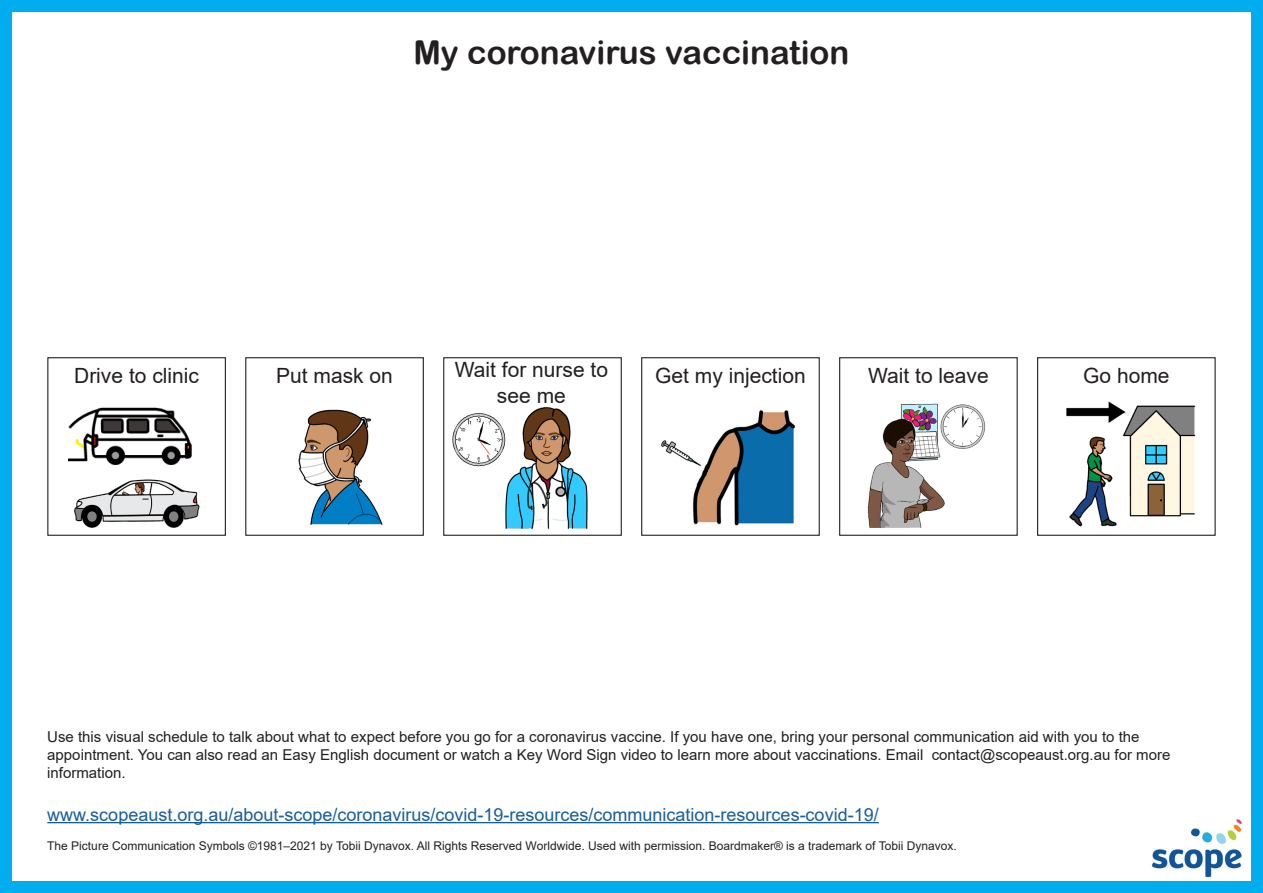
<style>
.page{position:relative;width:1263px;height:893px;background:#fff}
.page>*{position:absolute;margin:0;border:0;box-sizing:border-box;transform-origin:0 0}
.heading{font:33px "Arial Rounded MT Bold";color:#231f20}
.text{font:21px/25.2px "Arial";color:#231f20;text-align:center}
.branding{font:18px "Arial";color:#175d9e}
.branding-2{font:15px "Arial";color:#231f20}
.branding-3{font:12px "Arial";color:#231f20}
</style>
<div class="page">
<div style="left:0;top:0;width:1263px;height:893px;border:12px solid #00aeef"></div>
<div style="left:47px;top:357px;width:179px;height:179px;border:1px solid #231f20"></div>
<img style="left:298px;top:409px;width:85px;height:116px">
<img style="left:505px;top:407px;width:83px;height:123px">
<img style="left:1066px;top:401px;width:130px;height:126px">
<div style="left:839px;top:357px;width:179px;height:179px;border:1px solid #231f20"></div>
<div style="left:641px;top:357px;width:179px;height:179px;border:1px solid #231f20"></div>
<div style="left:443px;top:357px;width:179px;height:179px;border:1px solid #231f20"></div>
<div style="left:245px;top:357px;width:179px;height:179px;border:1px solid #231f20"></div>
<div style="left:1037px;top:357px;width:179px;height:179px;border:1px solid #231f20"></div>
<img style="left:867px;top:403px;width:119px;height:125px">
<img style="left:1152px;top:819px;width:90px;height:59px">
<hr style="left:47px;top:822px;width:832px;height:1px;background:#175d9e">
<img style="left:74px;top:479px;width:126px;height:49px">
<img style="left:69px;top:407px;width:123px;height:58px">
<img style="left:661px;top:410px;width:134px;height:116px">
<img style="left:452px;top:410px;width:61px;height:58px">
<p class="heading" style="left:413px;top:33px;width:437px">My coronavirus vaccination</p>
<p class="text" style="left:74px;top:363px;width:126px">Drive to clinic</p>
<p class="text" style="left:276px;top:363px;width:118px">Put mask on</p>
<p class="text" style="left:455px;top:357px;width:155px">Wait for nurse to see me</p>
<p class="text" style="left:655px;top:363px;width:152px">Get my injection</p>
<p class="text" style="left:868px;top:363px;width:122px">Wait to leave</p>
<p class="text" style="left:1083px;top:363px;width:88px">Go home</p>
<p class="branding-2" style="left:47px;top:726px;width:1094px">Use this visual schedule to talk about what to expect before you go for a coronavirus vaccine. If you have one, bring your personal communication aid with you to the</p>
<p class="branding-2" style="left:47px;top:744px;width:1125px">appointment. You can also read an Easy English document or watch a Key Word Sign video to learn more about vaccinations. Email contact@scopeaust.org.au for more</p>
<p class="branding-2" style="left:47px;top:762px;width:80px">information.</p>
<p class="branding" style="left:47px;top:802px;width:833px">www.scopeaust.org.au/about-scope/coronavirus/covid-19-resources/communication-resources-covid-19/</p>
<p class="branding-3" style="left:47px;top:837px;width:911px">The Picture Communication Symbols ©1981–2021 by Tobii Dynavox. All Rights Reserved Worldwide. Used with permission. Boardmaker® is a trademark of Tobii Dynavox.</p>
</div>
